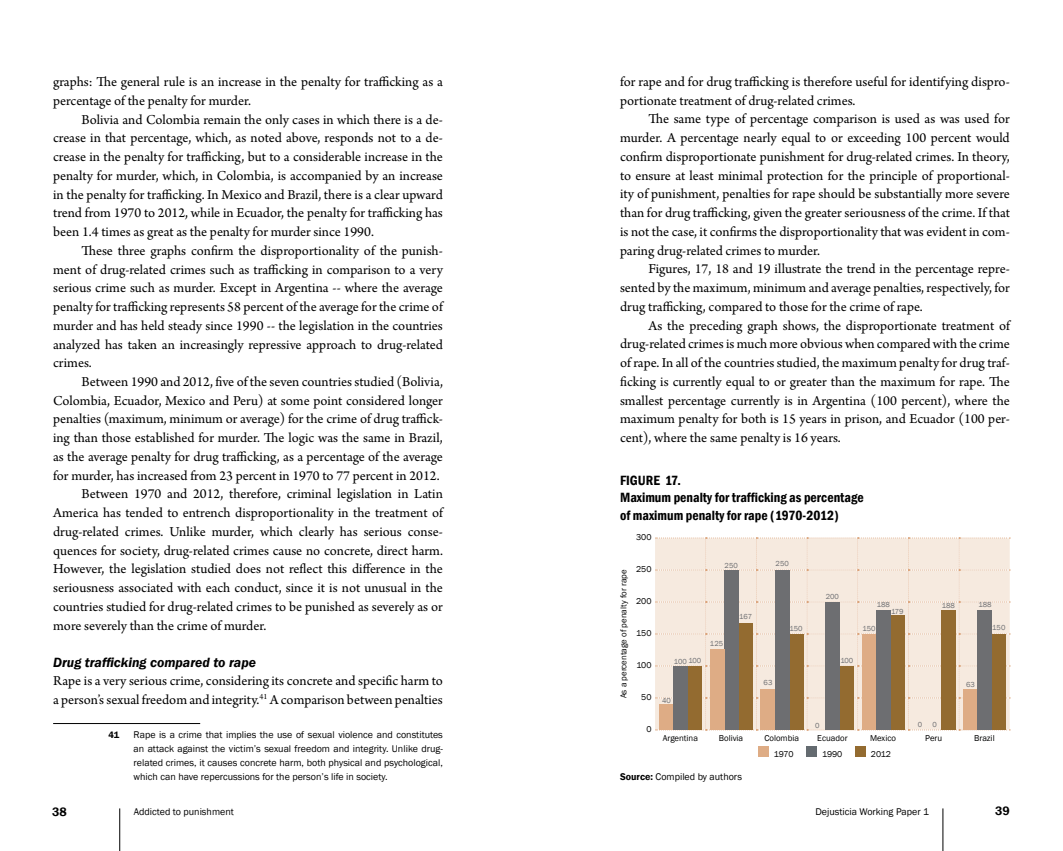
<style>
.page{position:relative;width:1063px;height:851px;background:#fff}
.page>*{position:absolute;margin:0;border:0;box-sizing:border-box;transform-origin:0 0}
.t1{font:14.38px/18.8px "Arno Pro";color:#000;text-align:justify}
.t2{font:600 condensed 13.75px/17.5px "Franklin Gothic";color:#000}
.t3{font:italic 600 13.75px "Franklin Gothic";color:#000}
.t4{font:600 12.5px "Franklin Gothic";color:#000}
.t5{font:10px/14.1px "Franklin Gothic";color:#000;text-align:justify}
.t6{font:600 9.38px "Franklin Gothic";color:#000}
.t7{font:8.75px "Franklin Gothic";color:#000}
.t8{font:7.5px "Franklin Gothic";color:#6d6e71}
.s1{font-weight:600}
</style>
<div class="page">
<hr style="left:119px;top:808px;width:1px;height:42px;background:#000">
<hr style="left:943px;top:808px;width:1px;height:42px;background:#000">
<hr style="left:53px;top:723px;width:147px;height:1px;background:#000">
<svg style="left:656px;top:537px;width:354px;height:193px;background:#f3e6db"></svg>
<div style="left:758px;top:745px;width:11px;height:11px;background:#deac85"></div>
<div style="left:855px;top:745px;width:11px;height:11px;background:#936b30"></div>
<div style="left:807px;top:745px;width:10px;height:11px;background:#646b70"></div>
<div style="left:688px;top:666px;width:14px;height:63px;background:#936b30"></div>
<div style="left:738px;top:623px;width:15px;height:106px;background:#936b30"></div>
<div style="left:789px;top:633px;width:14px;height:96px;background:#936b30"></div>
<div style="left:840px;top:666px;width:14px;height:63px;background:#936b30"></div>
<div style="left:890px;top:615px;width:15px;height:114px;background:#936b30"></div>
<div style="left:941px;top:610px;width:14px;height:119px;background:#936b30"></div>
<div style="left:992px;top:634px;width:14px;height:95px;background:#936b30"></div>
<div style="left:659px;top:704px;width:15px;height:25px;background:#deac85"></div>
<div style="left:761px;top:689px;width:14px;height:40px;background:#deac85"></div>
<div style="left:862px;top:634px;width:14px;height:95px;background:#deac85"></div>
<div style="left:963px;top:689px;width:15px;height:40px;background:#deac85"></div>
<div style="left:674px;top:666px;width:14px;height:63px;background:#6d6e71"></div>
<div style="left:724px;top:570px;width:14px;height:159px;background:#6d6e71"></div>
<div style="left:775px;top:570px;width:14px;height:159px;background:#6d6e71"></div>
<div style="left:826px;top:601px;width:14px;height:128px;background:#6d6e71"></div>
<div style="left:876px;top:610px;width:14px;height:119px;background:#6d6e71"></div>
<div style="left:978px;top:609px;width:14px;height:120px;background:#6d6e71"></div>
<div style="left:710px;top:649px;width:14px;height:80px;background:#deac85"></div>
<p class="t1" style="left:53px;top:73px;width:391px">graphs: The general rule is an increase in the penalty for trafficking as a percentage of the penalty for murder.</p>
<p class="t1" style="left:53px;top:111px;width:391px;text-indent:28px">Bolivia and Colombia remain the only cases in which there is a de&shy;crease in that percentage, which, as noted above, responds not to a de&shy;crease in the penalty for trafficking, but to a considerable increase in the penalty for murder, which, in Colombia, is accompanied by an increase in the penalty for trafficking. In Mexico and Brazil, there is a clear upward trend from 1970 to 2012, while in Ecuador, the penalty for trafficking has been 1.4 times as great as the penalty for murder since 1990.</p>
<p class="t1" style="left:53px;top:242px;width:391px;text-indent:28px">These three graphs confirm the disproportionality of the punish&shy;ment of drug-related crimes such as trafficking in comparison to a very serious crime such as murder. Except in Argentina -- where the average penalty for trafficking represents 58 percent of the average for the crime of murder and has held steady since 1990 -- the legislation in the countries analyzed has taken an increasingly repressive approach to drug-related crimes.</p>
<p class="t1" style="left:81px;top:373px;width:363px">Between 1990 and 2012, five of the seven countries studied (Bolivia,</p>
<p class="t1" style="left:53px;top:392px;width:391px">Colombia, Ecuador, Mexico and Peru) at some point considered longer</p>
<p class="t1" style="left:53px;top:410px;width:391px">penalties (maximum, minimum or average) for the crime of drug traffick-</p>
<p class="t1" style="left:53px;top:429px;width:391px">ing than those established for murder. The logic was the same in Brazil,</p>
<p class="t1" style="left:53px;top:448px;width:391px">as the average penalty for drug trafficking, as a percentage of the average</p>
<p class="t1" style="left:53px;top:466px;width:388px">for murder, has increased from 23 percent in 1970 to 77 percent in 2012.</p>
<p class="t1" style="left:81px;top:485px;width:363px">Between 1970 and 2012, therefore, criminal legislation in Latin</p>
<p class="t1" style="left:53px;top:504px;width:391px">America has tended to entrench disproportionality in the treatment of</p>
<p class="t1" style="left:53px;top:523px;width:391px">drug-related crimes. Unlike murder, which clearly has serious conse-</p>
<p class="t1" style="left:53px;top:541px;width:391px">quences for society, drug-related crimes cause no concrete, direct harm.</p>
<p class="t1" style="left:53px;top:560px;width:391px">However, the legislation studied does not reflect this difference in the</p>
<p class="t1" style="left:53px;top:579px;width:391px">seriousness associated with each conduct, since it is not unusual in the</p>
<p class="t1" style="left:53px;top:598px;width:391px">countries studied for drug-related crimes to be punished as severely as or</p>
<p class="t1" style="left:53px;top:616px;width:215px">more severely than the crime of murder.</p>
<p class="t3" style="left:53px;top:653px;width:204px">Drug trafficking compared to rape</p>
<p class="t1" style="left:53px;top:672px;width:391px">Rape is a very serious crime, considering its concrete and specific harm to a person’s sexual freedom and integrity.<sup>41</sup> A comparison between penalties</p>
<p class="t6" style="left:109px;top:728px;width:12px">41</p>
<p class="t5" style="left:134px;top:727px;width:311px">Rape is a crime that implies the use of sexual violence and constitutes an attack against the victim’s sexual freedom and integrity. Unlike drug&shy;related crimes, it causes concrete harm, both physical and psychological, which can have repercussions for the person’s life in society.</p>
<p class="t1" style="left:620px;top:73px;width:391px">for rape and for drug trafficking is therefore useful for identifying dispro&shy;portionate treatment of drug-related crimes.</p>
<p class="t1" style="left:620px;top:110px;width:391px;text-indent:28px">The same type of percentage comparison is used as was used for murder. A percentage nearly equal to or exceeding 100 percent would confirm disproportionate punishment for drug-related crimes. In theory, to ensure at least minimal protection for the principle of proportional&shy;ity of punishment, penalties for rape should be substantially more severe than for drug trafficking, given the greater seriousness of the crime. If that is not the case, it confirms the disproportionality that was evident in com&shy;paring drug-related crimes to murder.</p>
<p class="t1" style="left:620px;top:260px;width:391px;text-indent:28px">Figures, 17, 18 and 19 illustrate the trend in the percentage repre&shy;sented by the maximum, minimum and average penalties, respectively, for drug trafficking, compared to those for the crime of rape.</p>
<p class="t1" style="left:620px;top:316px;width:391px;text-indent:28px">As the preceding graph shows, the disproportionate treatment of drug-related crimes is much more obvious when compared with the crime of rape. In all of the countries studied, the maximum penalty for drug traf&shy;ficking is currently equal to or greater than the maximum for rape. The smallest percentage currently is in Argentina (100 percent), where the maximum penalty for both is 15 years in prison, and Ecuador (100 per&shy;cent), where the same penalty is 16 years.</p>
<p class="t2" style="left:620px;top:471px;width:245px">Figure 17.<br>Maximum penalty for trafficking as percentage of maximum penalty for rape (1970-2012)</p>
<p class="t7" style="left:618px;top:698px;width:130px;rotate:-90deg">As a percentage of penalty for rape</p>
<p class="t7" style="left:636px;top:532px;width:17px">300</p>
<p class="t7" style="left:636px;top:564px;width:17px">250</p>
<p class="t7" style="left:636px;top:596px;width:17px">200</p>
<p class="t7" style="left:636px;top:628px;width:17px">150</p>
<p class="t7" style="left:636px;top:660px;width:17px">100</p>
<p class="t7" style="left:641px;top:692px;width:12px">50</p>
<p class="t7" style="left:646px;top:723px;width:7px">0</p>
<p class="t8" style="left:725px;top:560px;width:15px">250</p>
<p class="t8" style="left:674px;top:656px;width:29px">100 100</p>
<p class="t8" style="left:710px;top:639px;width:15px">125</p>
<p class="t8" style="left:662px;top:695px;width:10px">40</p>
<p class="t8" style="left:739px;top:612px;width:14px">167</p>
<p class="t8" style="left:776px;top:559px;width:15px">250</p>
<p class="t8" style="left:826px;top:592px;width:15px">200</p>
<p class="t8" style="left:877px;top:599px;width:15px">188</p>
<p class="t8" style="left:891px;top:606px;width:14px">179</p>
<p class="t8" style="left:942px;top:600px;width:15px">188</p>
<p class="t8" style="left:978px;top:600px;width:15px">188</p>
<p class="t8" style="left:789px;top:623px;width:15px">150</p>
<p class="t8" style="left:992px;top:622px;width:15px">150</p>
<p class="t8" style="left:862px;top:624px;width:15px">150</p>
<p class="t8" style="left:764px;top:678px;width:10px">63</p>
<p class="t8" style="left:840px;top:655px;width:14px">100</p>
<p class="t8" style="left:815px;top:720px;width:6px">0</p>
<p class="t8" style="left:918px;top:719px;width:6px">0</p>
<p class="t8" style="left:932px;top:720px;width:6px">0</p>
<p class="t8" style="left:966px;top:680px;width:10px">63</p>
<p class="t7" style="left:663px;top:732px;width:37px">Argentina</p>
<p class="t7" style="left:719px;top:732px;width:26px">Bolivia</p>
<p class="t7" style="left:764px;top:732px;width:36px">Colombia</p>
<p class="t7" style="left:817px;top:732px;width:32px">Ecuador</p>
<p class="t7" style="left:870px;top:732px;width:27px">Mexico</p>
<p class="t7" style="left:925px;top:732px;width:18px">Peru</p>
<p class="t7" style="left:974px;top:732px;width:22px">Brazil</p>
<p class="t7" style="left:774px;top:748px;width:21px">1970</p>
<p class="t7" style="left:822px;top:748px;width:22px">1990</p>
<p class="t7" style="left:871px;top:748px;width:22px">2012</p>
<p class="t5" style="left:620px;top:769px;width:123px"><span class="s1">Source:</span> Compiled by authors</p>
<p class="t4" style="left:52px;top:803px;width:16px">38</p>
<p class="t5" style="left:134px;top:804px;width:101px">Addicted to punishment</p>
<p class="t5" style="left:815px;top:805px;width:115px">Dejusticia Working Paper 1</p>
<p class="t4" style="left:995px;top:803px;width:16px">39</p>
</div>
